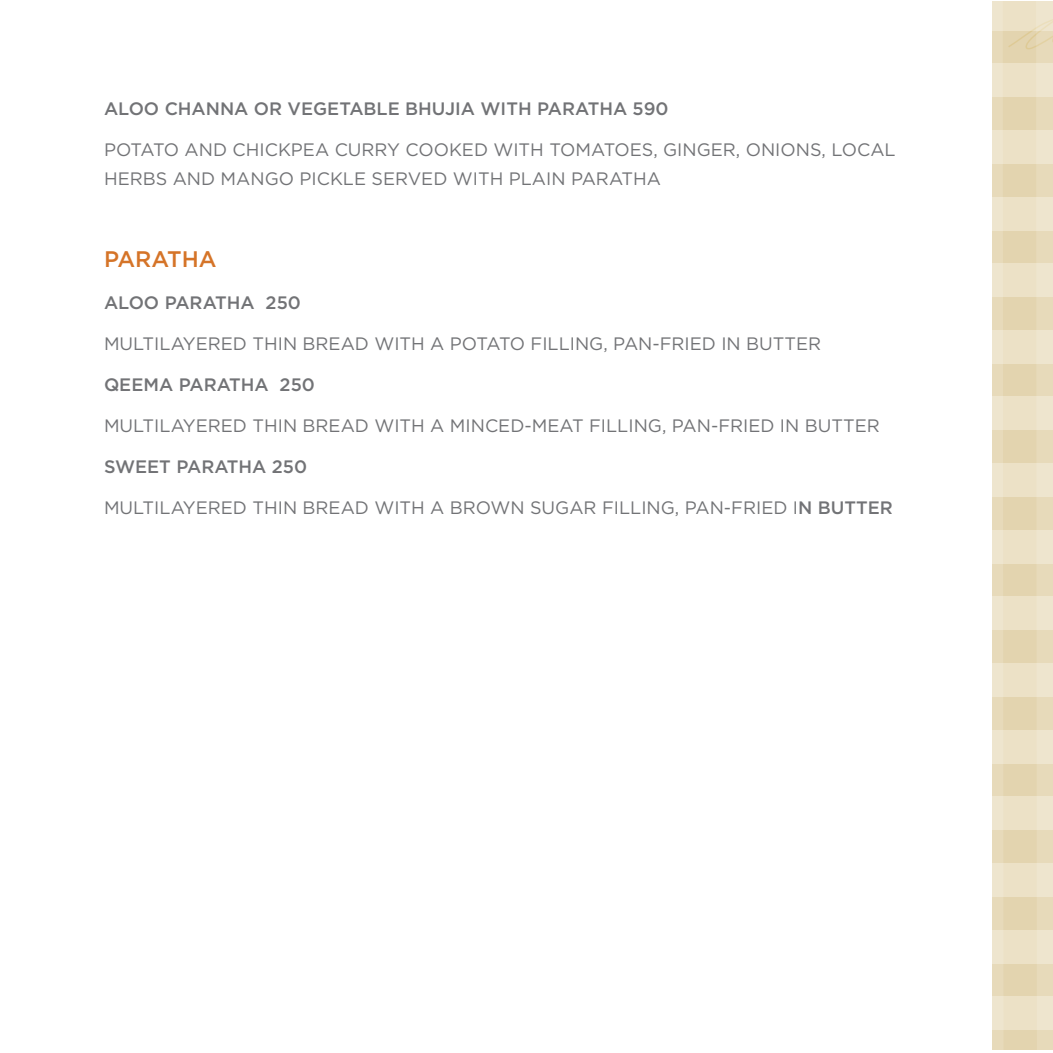
<style>
.page{position:relative;width:1053px;height:1053px;background:#fff}
.page>*{position:absolute;margin:0;border:0;box-sizing:border-box;transform-origin:0 0}
.t1{font:500 22.5px "Gotham";color:#d57428}
.t2{font:18px/29.7px "Gotham";color:#727376}
.t3{font:500 18px "Gotham";color:#727376}
.s1{font-weight:500}
</style>
<div class="page">
<svg style="left:992px;top:1px;width:60px;height:1049px;background:#e9ddbf"></svg>
<p class="t3" style="left:104px;top:96px;width:566px">ALOO CHANNA OR VEGETABLE BHUJIA WITH PARATHA 590</p>
<p class="t2" style="left:104px;top:134px;width:793px">POTATO AND CHICKPEA CURRY COOKED WITH TOMATOES, GINGER, ONIONS, LOCAL<br>HERBS AND MANGO PICKLE SERVED WITH PLAIN PARATHA</p>
<p class="t1" style="left:104px;top:245px;width:114px">PARATHA</p>
<p class="t3" style="left:104px;top:290px;width:198px">ALOO PARATHA 250</p>
<p class="t2" style="left:104px;top:328px;width:719px">MULTILAYERED THIN BREAD WITH A POTATO FILLING, PAN-FRIED IN BUTTER</p>
<p class="t3" style="left:104px;top:373px;width:212px">QEEMA PARATHA 250</p>
<p class="t2" style="left:104px;top:410px;width:777px">MULTILAYERED THIN BREAD WITH A MINCED-MEAT FILLING, PAN-FRIED IN BUTTER</p>
<p class="t3" style="left:104px;top:455px;width:205px">SWEET PARATHA 250</p>
<p class="t2" style="left:104px;top:492px;width:790px">MULTILAYERED THIN BREAD WITH A BROWN SUGAR FILLING, PAN-FRIED I<span class="s1">N BUTTER</span></p>
</div>
